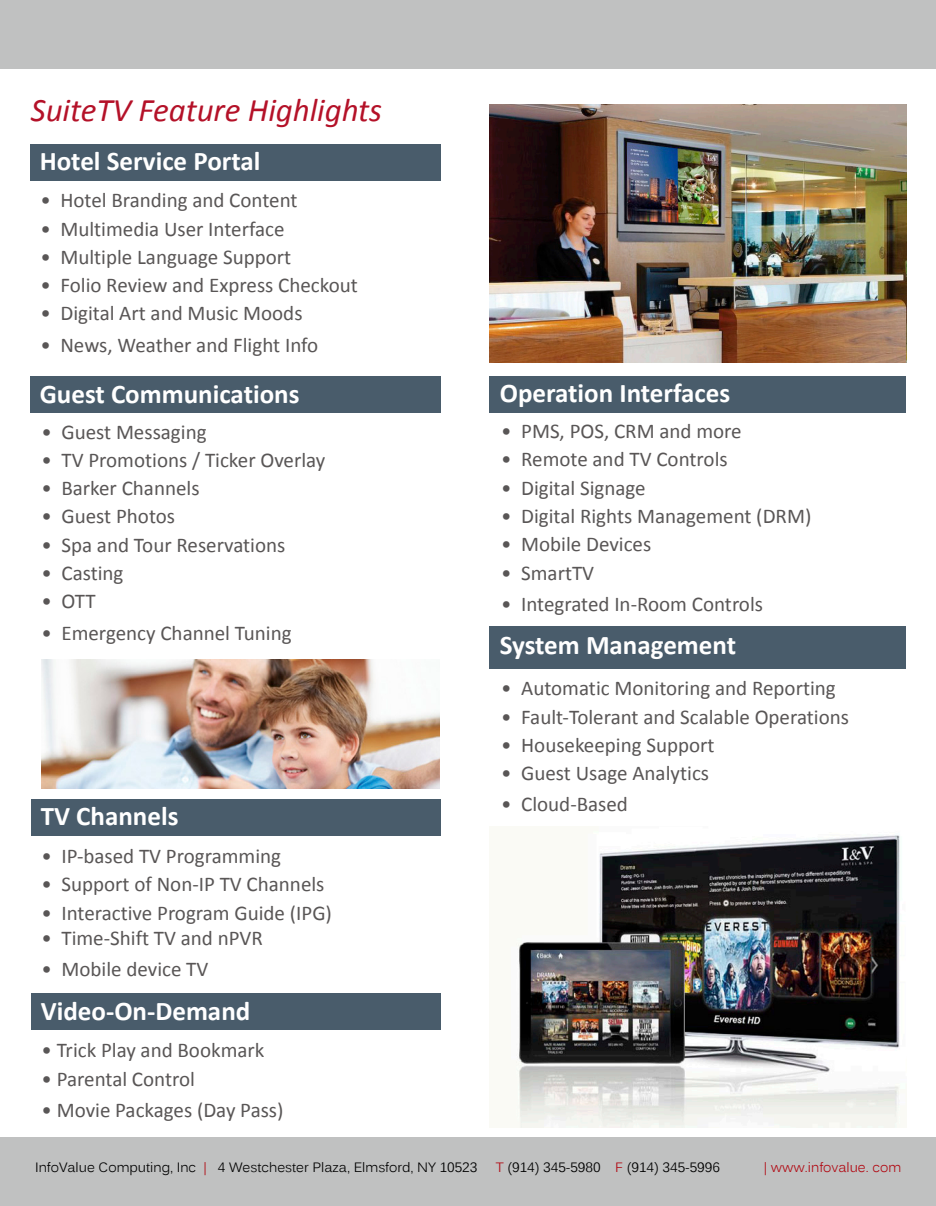
<style>
.page{position:relative;width:936px;height:1206px;background:#fff}
.page>*{position:absolute;margin:0;border:0;box-sizing:border-box;transform-origin:0 0}
.t1{font:italic 33px "Calibri";color:#b41128}
.t2{font:700 27px "Calibri";color:#fff}
.t3{font:21px "Calibri";color:#595656}
.t4{font:13.5px "Kalinga";color:#000}
.t5{font:13.5px "Kalinga";color:#b10812}
.s1{color:#b10812}
</style>
<div class="page">
<div style="left:30px;top:144px;width:410px;height:37px;background:#495c6b"></div>
<div style="left:489px;top:376px;width:416px;height:37px;background:#495c6b"></div>
<div style="left:31px;top:798px;width:409px;height:37px;background:#495c6b"></div>
<div style="left:30px;top:376px;width:410px;height:37px;background:#495c6b"></div>
<div style="left:489px;top:626px;width:416px;height:42px;background:#495c6b"></div>
<div style="left:31px;top:992px;width:409px;height:37px;background:#495c6b"></div>
<div style="left:0;top:0;width:935px;height:69px;background:#c0c1c1"></div>
<div style="left:0;top:1136px;width:935px;height:69px;background:#c0c1c1"></div>
<img style="left:516px;top:835px;width:384px;height:292px">
<img style="left:489px;top:104px;width:416px;height:259px">
<img style="left:41px;top:659px;width:398px;height:129px">
<p class="t1" style="left:31px;top:87px;width:352px">SuiteTV Feature Highlights</p>
<p class="t2" style="left:40px;top:144px;width:222px">Hotel Service Portal</p>
<p class="t3" style="left:40px;top:187px;width:258px">• Hotel Branding and Content</p>
<p class="t3" style="left:40px;top:215px;width:245px">• Multimedia User Interface</p>
<p class="t3" style="left:40px;top:243px;width:252px">• Multiple Language Support</p>
<p class="t3" style="left:40px;top:272px;width:319px">• Folio Review and Express Checkout</p>
<p class="t3" style="left:40px;top:300px;width:263px">• Digital Art and Music Moods</p>
<p class="t3" style="left:40px;top:331px;width:279px">• News, Weather and Flight Info</p>
<p class="t2" style="left:40px;top:376px;width:261px">Guest Communications</p>
<p class="t3" style="left:41px;top:418px;width:166px">• Guest Messaging</p>
<p class="t3" style="left:41px;top:446px;width:285px">• TV Promotions / Ticker Overlay</p>
<p class="t3" style="left:41px;top:475px;width:159px">• Barker Channels</p>
<p class="t3" style="left:41px;top:503px;width:135px">• Guest Photos</p>
<p class="t3" style="left:41px;top:531px;width:245px">• Spa and Tour Reservations</p>
<p class="t3" style="left:41px;top:559px;width:83px">• Casting</p>
<p class="t3" style="left:41px;top:588px;width:56px">• OTT</p>
<p class="t3" style="left:41px;top:619px;width:251px">• Emergency Channel Tuning</p>
<p class="t2" style="left:41px;top:798px;width:139px">TV Channels</p>
<p class="t3" style="left:41px;top:842px;width:241px">• IP-based TV Programming</p>
<p class="t3" style="left:41px;top:870px;width:284px">• Support of Non-IP TV Channels</p>
<p class="t3" style="left:41px;top:899px;width:292px">• Interactive Program Guide (IPG)</p>
<p class="t3" style="left:41px;top:924px;width:223px">• Time-Shift TV and nPVR</p>
<p class="t3" style="left:41px;top:955px;width:168px">• Mobile device TV</p>
<p class="t2" style="left:41px;top:993px;width:211px">Video-On-Demand</p>
<p class="t3" style="left:41px;top:1036px;width:224px">• Trick Play and Bookmark</p>
<p class="t3" style="left:41px;top:1065px;width:155px">• Parental Control</p>
<p class="t3" style="left:41px;top:1096px;width:243px">• Movie Packages (Day Pass)</p>
<p class="t2" style="left:499px;top:376px;width:232px">Operation Interfaces</p>
<p class="t3" style="left:501px;top:418px;width:242px">• PMS, POS, CRM and more</p>
<p class="t3" style="left:501px;top:446px;width:228px">• Remote and TV Controls</p>
<p class="t3" style="left:501px;top:474px;width:146px">• Digital Signage</p>
<p class="t3" style="left:501px;top:502px;width:311px">• Digital Rights Management (DRM)</p>
<p class="t3" style="left:501px;top:531px;width:151px">• Mobile Devices</p>
<p class="t3" style="left:501px;top:559px;width:94px">• SmartTV</p>
<p class="t3" style="left:501px;top:590px;width:263px">• Integrated In-Room Controls</p>
<p class="t2" style="left:499px;top:627px;width:238px">System Management</p>
<p class="t3" style="left:501px;top:675px;width:336px">• Automatic Monitoring and Reporting</p>
<p class="t3" style="left:501px;top:703px;width:349px">• Fault-Tolerant and Scalable Operations</p>
<p class="t3" style="left:501px;top:731px;width:215px">• Housekeeping Support</p>
<p class="t3" style="left:501px;top:759px;width:209px">• Guest Usage Analytics</p>
<p class="t3" style="left:501px;top:791px;width:128px">• Cloud-Based</p>
<p class="t4" style="left:35px;top:1157px;width:443px">InfoValue Computing, Inc <span class="s1">|</span> 4 Westchester Plaza, Elmsford, NY 10523</p>
<p class="t4" style="left:495px;top:1157px;width:225px"><span class="s1">T</span> (914) 345-5980 <span class="s1">F</span> (914) 345-5996</p>
<p class="t5" style="left:763px;top:1157px;width:139px">| www.infovalue. com</p>
</div>
